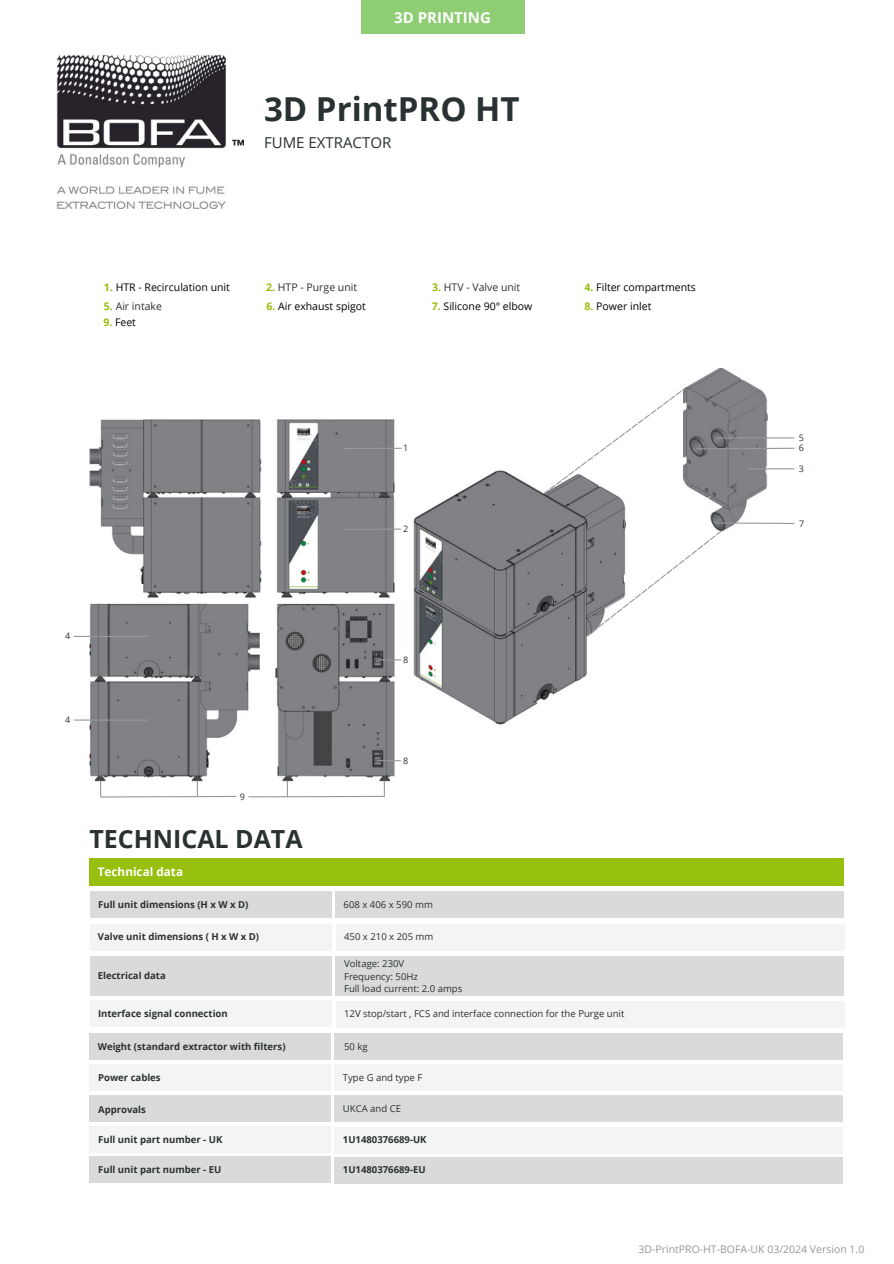
<style>
.page{position:relative;width:894px;height:1264px;background:#fff}
.page>*{position:absolute;margin:0;border:0;box-sizing:border-box;transform-origin:0 0}
.t1{font:700 33px "Open Sans";color:#293133}
.t2{font:700 24.9px "Open Sans";color:#293133}
.t3{font:15px "Open Sans";color:#293133}
.t4{font:700 15px "Open Sans";color:#fff}
.t5{font:700 11.7px "Open Sans";color:#fff}
.t6{font:10.5px "Open Sans";color:#000}
.t7{font:10.5px "Open Sans";color:#293133}
.t8{font:10.5px "Open Sans";color:#959a9b}
.t9{font:10.5px "Open Sans";color:#020202}
.t10{font:700 9.6px "Open Sans";color:#293133}
.t11{font:9.6px "Open Sans";color:#293133}
.t12{font:9px "Open Sans";color:#293133}
.s1{font-weight:700;color:#97bf0d}
</style>
<div class="page">
<div style="left:361px;top:0;width:163px;height:34px;background:#8ecd73"></div>
<img style="left:56px;top:54px;width:187px;height:154px">
<div style="left:90px;top:891px;width:241px;height:26px;background:#dadada"></div>
<div style="left:335px;top:956px;width:508px;height:39px;background:#dadada"></div>
<div style="left:90px;top:956px;width:241px;height:40px;background:#dadada"></div>
<div style="left:335px;top:891px;width:508px;height:27px;background:#dadada"></div>
<div style="left:89px;top:1033px;width:242px;height:26px;background:#dadada"></div>
<div style="left:334px;top:1033px;width:508px;height:26px;background:#dadada"></div>
<div style="left:89px;top:1095px;width:241px;height:27px;background:#dadada"></div>
<div style="left:334px;top:1095px;width:508px;height:27px;background:#dadada"></div>
<div style="left:334px;top:1064px;width:508px;height:27px;background:#f4f4f4"></div>
<div style="left:89px;top:1064px;width:242px;height:26px;background:#f4f4f4"></div>
<div style="left:90px;top:1000px;width:241px;height:27px;background:#f4f4f4"></div>
<div style="left:336px;top:1000px;width:508px;height:27px;background:#f4f4f4"></div>
<div style="left:89px;top:858px;width:754px;height:27px;background:#97bf0d"></div>
<img style="left:89px;top:419px;width:536px;height:366px">
<img style="left:684px;top:368px;width:83px;height:154px">
<div style="left:90px;top:923px;width:241px;height:27px;background:#f4f4f4"></div>
<div style="left:336px;top:924px;width:508px;height:26px;background:#f4f4f4"></div>
<svg style="left:543px;top:388px;width:142px;height:106px"></svg>
<hr style="left:344px;top:448px;width:57px;height:1px;background:#959a9b">
<hr style="left:343px;top:528px;width:58px;height:2px;background:#959a9b">
<hr style="left:747px;top:468px;width:47px;height:1px;background:#959a9b">
<svg style="left:695px;top:447px;width:100px;height:3px"></svg>
<hr style="left:715px;top:437px;width:79px;height:1px;background:#959a9b">
<hr style="left:74px;top:719px;width:74px;height:1px;background:#959a9b">
<hr style="left:74px;top:636px;width:74px;height:1px;background:#959a9b">
<svg style="left:378px;top:659px;width:23px;height:1px"></svg>
<svg style="left:378px;top:760px;width:23px;height:1px"></svg>
<hr style="left:248px;top:795px;width:135px;height:2px;background:#959a9b">
<svg style="left:383px;top:780px;width:2px;height:16px"></svg>
<svg style="left:287px;top:780px;width:1px;height:15px"></svg>
<svg style="left:99px;top:780px;width:138px;height:18px"></svg>
<svg style="left:585px;top:522px;width:210px;height:115px"></svg>
<div style="left:334px;top:1156px;width:508px;height:27px;background:#dadada"></div>
<div style="left:89px;top:1156px;width:242px;height:26px;background:#dadada"></div>
<div style="left:334px;top:1126px;width:508px;height:27px;background:#f4f4f4"></div>
<div style="left:89px;top:1126px;width:242px;height:27px;background:#f4f4f4"></div>
<p class="t4" style="left:394px;top:7px;width:98px">3D PRINTING</p>
<p class="t1" style="left:264px;top:86px;width:257px">3D PrintPRO HT</p>
<p class="t3" style="left:264px;top:132px;width:129px">FUME EXTRACTOR</p>
<p class="t9" style="left:104px;top:280px;width:127px"><span class="s1">1.</span> HTR - Recirculation unit</p>
<p class="t7" style="left:266px;top:280px;width:93px"><span class="s1">2.</span> HTP - Purge unit</p>
<p class="t7" style="left:432px;top:280px;width:90px"><span class="s1">3.</span> HTV - Valve unit</p>
<p class="t7" style="left:104px;top:298px;width:60px"><span class="s1">5.</span> Air intake</p>
<p class="t6" style="left:266px;top:298px;width:101px"><span class="s1">6.</span> Air exhaust spigot</p>
<p class="t6" style="left:584px;top:280px;width:113px"><span class="s1">4.</span> Filter compartments</p>
<h6 class="t6" style="left:431px;top:298px;width:102px"><span class="s1">7.</span> Silicone 90° elbow</h6>
<p class="t6" style="left:584px;top:298px;width:68px"><span class="s1">8.</span> Power inlet</p>
<h6 class="t6" style="left:103px;top:315px;width:34px"><span class="s1">9.</span> Feet</h6>
<p class="t12" style="left:403px;top:441px;width:7px">1</p>
<h6 class="t12" style="left:403px;top:522px;width:7px">2</h6>
<h6 class="t12" style="left:798px;top:431px;width:7px">5</h6>
<p class="t12" style="left:798px;top:441px;width:7px">6</p>
<p class="t12" style="left:798px;top:462px;width:7px">3</p>
<h6 class="t12" style="left:798px;top:517px;width:7px">7</h6>
<h6 class="t12" style="left:65px;top:629px;width:7px">4</h6>
<h6 class="t12" style="left:403px;top:653px;width:7px">8</h6>
<p class="t12" style="left:65px;top:713px;width:7px">4</p>
<p class="t12" style="left:239px;top:790px;width:7px">9</p>
<p class="t2" style="left:89px;top:821px;width:215px">TECHNICAL DATA</p>
<h1 class="t5" style="left:98px;top:863px;width:87px">Technical data</h1>
<p class="t10" style="left:98px;top:897px;width:152px">Full unit dimensions (H x W x D)</p>
<p class="t12" style="left:403px;top:754px;width:7px">8</p>
<h4 class="t11" style="left:343px;top:897px;width:91px">608 x 406 x 590 mm</h4>
<h6 class="t10" style="left:98px;top:929px;width:163px">Valve unit dimensions ( H x W x D)</h6>
<p class="t11" style="left:344px;top:930px;width:91px">450 x 210 x 205 mm</p>
<p class="t10" style="left:98px;top:969px;width:69px">Electrical data</p>
<p class="t11" style="left:344px;top:956px;width:62px">Voltage: 230V</p>
<p class="t11" style="left:344px;top:969px;width:75px">Frequency: 50Hz</p>
<p class="t11" style="left:344px;top:982px;width:120px">Full load current: 2.0 amps</p>
<p class="t10" style="left:98px;top:1006px;width:131px">Interface signal connection</p>
<p class="t11" style="left:344px;top:1006px;width:282px">12V stop/start , FCS and interface connection for the Purge unit</p>
<p class="t10" style="left:98px;top:1039px;width:189px">Weight (standard extractor with filters)</p>
<p class="t10" style="left:98px;top:1070px;width:64px">Power cables</p>
<p class="t11" style="left:344px;top:1039px;width:25px">50 kg</p>
<h4 class="t11" style="left:343px;top:1070px;width:81px">Type G and type F</h4>
<p class="t10" style="left:98px;top:1102px;width:49px">Approvals</p>
<p class="t11" style="left:343px;top:1101px;width:60px">UKCA and CE</p>
<h5 class="t10" style="left:98px;top:1132px;width:126px">Full unit part number - UK</h5>
<p class="t10" style="left:343px;top:1133px;width:85px">1U1480376689-UK</p>
<h5 class="t10" style="left:98px;top:1162px;width:125px">Full unit part number - EU</h5>
<h6 class="t10" style="left:343px;top:1162px;width:84px">1U1480376689-EU</h6>
<p class="t8" style="left:638px;top:1242px;width:227px">3D-PrintPRO-HT-BOFA-UK 03/2024 Version 1.0</p>
</div>
